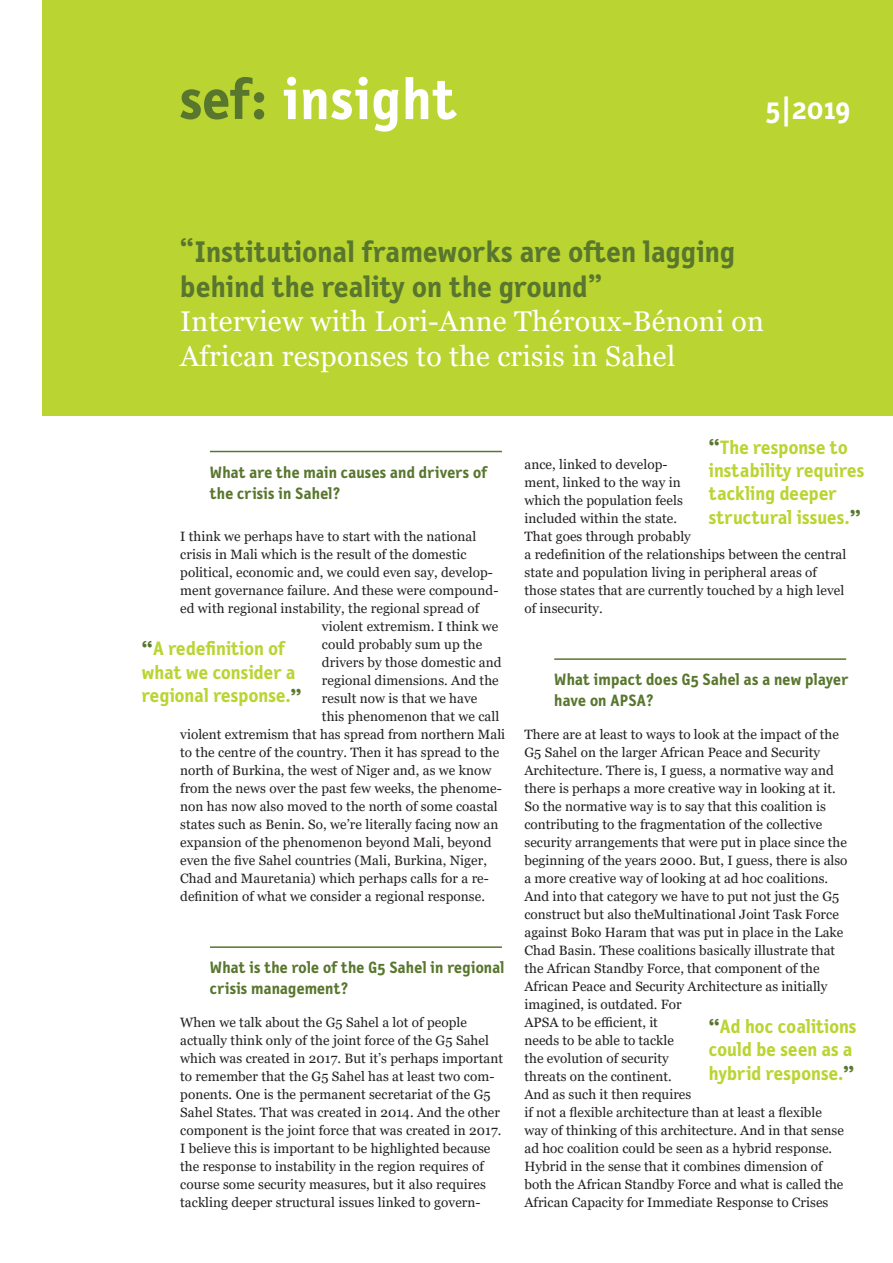
<style>
.page{position:relative;width:893px;height:1263px;background:#fff}
.page>*{position:absolute;margin:0;border:0;box-sizing:border-box;transform-origin:0 0}
.t1{font:700 58.5px "Letter Gothic Text OT";letter-spacing:.02em;color:#fff}
.t2{font:700 30px/34.5px "Letter Gothic Text OT";letter-spacing:.01em;color:#58762d}
.t3{font:700 30px "Letter Gothic Text OT";color:#fff}
.t4{font:28.5px/34.5px "Georgia";letter-spacing:.01em;color:#fff}
.t5{font:700 19.5px/23.4px "Letter Gothic Text OT";letter-spacing:.005em;color:#bad432}
.t6{font:700 16.5px/21px "Letter Gothic Text OT";letter-spacing:.01em;color:#58762d}
.t7{font:13.5px/18px "Georgia";letter-spacing:.005em;color:#231f20}
.s1{font-size:24px;color:#58762d}
</style>
<div class="page">
<div style="left:43px;top:0;width:850px;height:415px;background:#bad432"></div>
<svg style="left:180px;top:77px;width:84px;height:42px"></svg>
<hr style="left:210px;top:451px;width:292px;height:1px;background:#58762d">
<hr style="left:210px;top:946px;width:292px;height:2px;background:#58762d">
<hr style="left:554px;top:658px;width:292px;height:2px;background:#58762d">
<h1 class="t1" style="left:284px;top:64px;width:175px">insight</h1>
<h2 class="t3" style="left:766px;top:91px;width:86px">5|2019</h2>
<h2 class="t2" style="left:180px;top:235px;width:557px">“Institutional frameworks are often lagging behind the reality on the ground”</h2>
<h3 class="t4" style="left:180px;top:305px;width:585px">Interview with Lori-Anne Théroux-Bénoni on<br>African responses to the crisis in Sahel</h3>
<p class="t6" style="left:210px;top:462px;width:279px">What are the main causes and drivers of the crisis in Sahel?</p>
<p class="t7" style="left:180px;top:528px;width:298px">I think we perhaps have to start with the national</p>
<p class="t7" style="left:180px;top:546px;width:288px">crisis in Mali which is the result of the domestic</p>
<p class="t7" style="left:180px;top:564px;width:314px">political, economic and, we could even say, develop-</p>
<p class="t7" style="left:180px;top:582px;width:320px">ment governance failure. And these were compound-</p>
<p class="t7" style="left:180px;top:600px;width:300px">ed with regional instability, the regional spread of</p>
<p class="t7" style="left:322px;top:618px;width:178px">violent extremism. I think we</p>
<p class="t7" style="left:322px;top:636px;width:162px">could probably sum up the</p>
<p class="t7" style="left:322px;top:654px;width:181px">drivers by those domestic and</p>
<p class="t7" style="left:322px;top:672px;width:178px">regional dimensions. And the</p>
<p class="t7" style="left:322px;top:690px;width:157px">result now is that we have</p>
<p class="t7" style="left:322px;top:708px;width:179px">this phenomenon that we call</p>
<p class="t7" style="left:180px;top:726px;width:326px">violent extremism that has spread from northern Mali</p>
<p class="t7" style="left:180px;top:744px;width:320px">to the centre of the country. Then it has spread to the</p>
<p class="t7" style="left:180px;top:762px;width:313px">north of Burkina, the west of Niger and, as we know</p>
<p class="t7" style="left:180px;top:780px;width:323px">from the news over the past few weeks, the phenome-</p>
<p class="t7" style="left:180px;top:798px;width:319px">non has now also moved to the north of some coastal</p>
<p class="t7" style="left:180px;top:816px;width:320px">states such as Benin. So, we’re literally facing now an</p>
<p class="t7" style="left:180px;top:834px;width:313px">expansion of the phenomenon beyond Mali, beyond</p>
<p class="t7" style="left:180px;top:852px;width:308px">even the five Sahel countries (Mali, Burkina, Niger,</p>
<p class="t7" style="left:180px;top:870px;width:310px">Chad and Mauretania) which perhaps calls for a re-</p>
<p class="t7" style="left:180px;top:888px;width:306px">definition of what we consider a regional response.</p>
<h3 class="t5" style="left:142px;top:637px;width:161px"><span class="s1">“</span>A redefinition of what we consider a regional response.<span class="s1">”</span></h3>
<p class="t6" style="left:210px;top:957px;width:296px">What is the role of the G5 Sahel in regional crisis management?</p>
<p class="t7" style="left:180px;top:1014px;width:324px">When we talk about the G5 Sahel a lot of people actually think only of the joint force of the G5 Sahel which was created in 2017. But it’s perhaps important to remember that the G5 Sahel has at least two com&shy;ponents. One is the permanent secretariat of the G5<br>Sahel States. That was created in 2014. And the other component is the joint force that was created in 2017.<br>I believe this is important to be highlighted because the response to instability in the region requires of course some security measures, but it also requires tackling deeper structural issues linked to govern-</p>
<h3 class="t5" style="left:709px;top:435px;width:157px"><span class="s1">“</span>The response to instability requires tackling deeper structural issues.<span class="s1">”</span></h3>
<p class="t7" style="left:524px;top:456px;width:323px">ance, linked to develop-<br>ment, linked to the way in<br>which the population feels<br>included within the state.<br>That goes through probably<br>a redefinition of the relationships between the central state and population living in peripheral areas of those states that are currently touched by a high level of insecurity.</p>
<p class="t6" style="left:554px;top:669px;width:296px">What impact does G5 Sahel as a new player have on APSA?</p>
<p class="t7" style="left:524px;top:726px;width:325px">There are at least to ways to look at the impact of the G5 Sahel on the larger African Peace and Security Architecture. There is, I guess, a normative way and there is perhaps a more creative way in looking at it.<br>So the normative way is to say that this coalition is contributing to the fragmentation of the collective security arrangements that were put in place since the beginning of the years 2000. But, I guess, there is also a more creative way of looking at ad hoc coalitions.<br>And into that category we have to put not just the G5 construct but also theMultinational Joint Task Force against Boko Haram that was put in place in the Lake Chad Basin. These coalitions basically illustrate that the African Standby Force, that component of the African Peace and Security Architecture as initially imagined, is outdated. For<br>APSA to be efficient, it<br>needs to be able to tackle<br>the evolution of security<br>threats on the continent.<br>And as such it then requires<br>if not a flexible architecture than at least a flexible way of thinking of this architecture. And in that sense ad hoc coalition could be seen as a hybrid response.<br>Hybrid in the sense that it combines dimension of both the African Standby Force and what is called the African Capacity for Immediate Response to Crises</p>
<h3 class="t5" style="left:709px;top:1015px;width:149px"><span class="s1">“</span>Ad hoc coalitions could be seen as a hybrid response.<span class="s1">”</span></h3>
</div>
